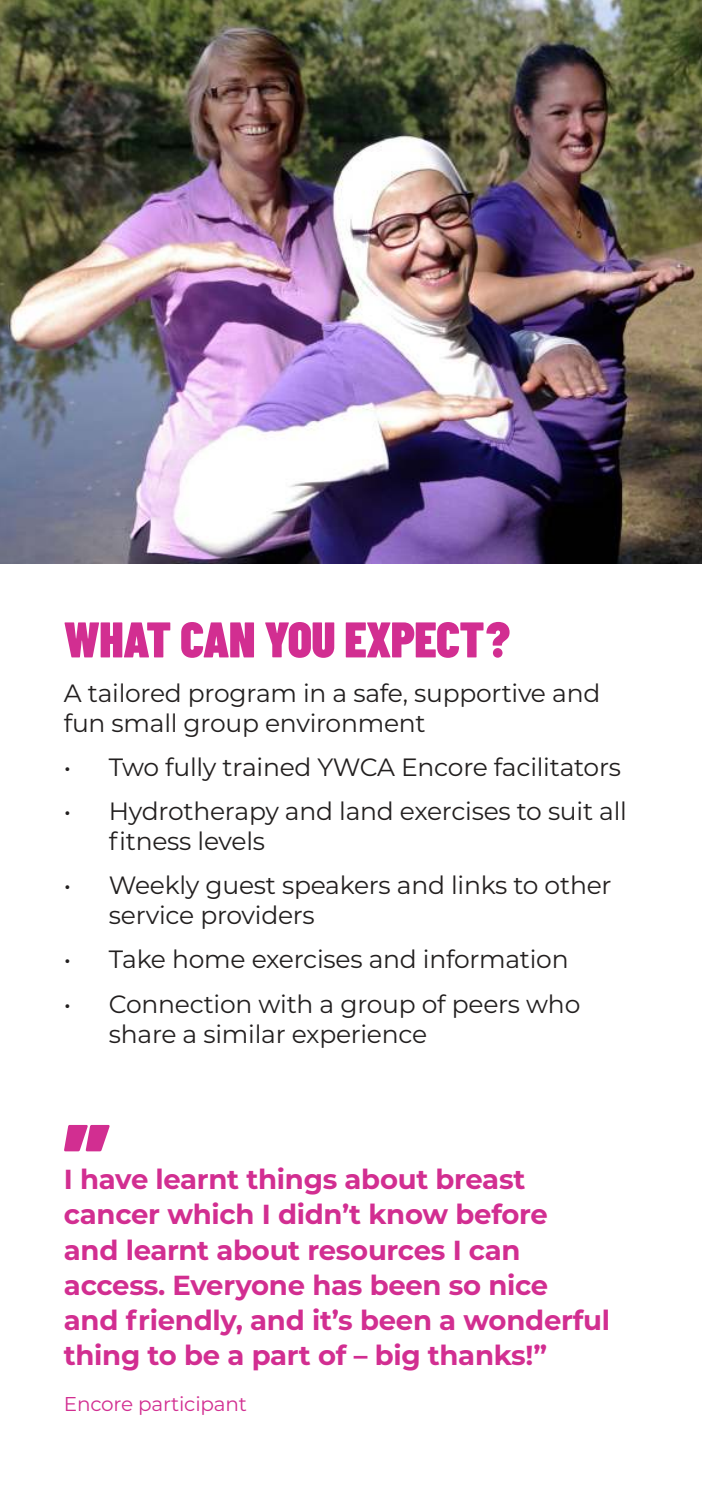
<style>
.page{position:relative;width:702px;height:1489px;background:#fff}
.page>*{position:absolute;margin:0;border:0;box-sizing:border-box;transform-origin:0 0}
.t1{font:900 110px "Barlow Condensed";color:#d22e91}
.t2{font:900 50px "Barlow Condensed";letter-spacing:-.01em;color:#d22e91}
.t3{font:700 27.5px/35px "Montserrat";letter-spacing:-.01em;color:#d22e91}
.t4{font:25px/30px "Montserrat";letter-spacing:-.01em;color:#221f1f}
.t5{font:20px "Montserrat";letter-spacing:-.01em;color:#d22e91}
</style>
<div class="page">
<img style="left:0;top:0;width:702px;height:563px">
<h2 class="t2" style="left:64px;top:622px;width:447px">WHAT CAN YOU EXPECT?</h2>
<p class="t4" style="left:64px;top:679px;width:538px">A tailored program in a safe, supportive and fun small group environment</p>
<p class="t4" style="left:64px;top:754px;width:558px">• Two fully trained YWCA Encore facilitators</p>
<p class="t4" style="left:109px;top:798px;width:519px;text-indent:-45px">• Hydrotherapy and land exercises to suit all fitness levels</p>
<p class="t4" style="left:109px;top:872px;width:504px;text-indent:-45px">• Weekly guest speakers and links to other service providers</p>
<p class="t4" style="left:64px;top:946px;width:506px">• Take home exercises and information</p>
<p class="t4" style="left:109px;top:990px;width:473px;text-indent:-45px">• Connection with a group of peers who share a similar experience</p>
<h1 class="t1" style="left:64px;top:1123px;width:48px">”</h1>
<p class="t3" style="left:64px;top:1163px;width:547px">I have learnt things about breast cancer which I didn’t know before<br>and learnt about resources I can access. Everyone has been so nice<br>and friendly, and it’s been a wonderful thing to be a part of – big thanks!”</p>
<p class="t5" style="left:64px;top:1396px;width:184px">Encore participant</p>
</div>
